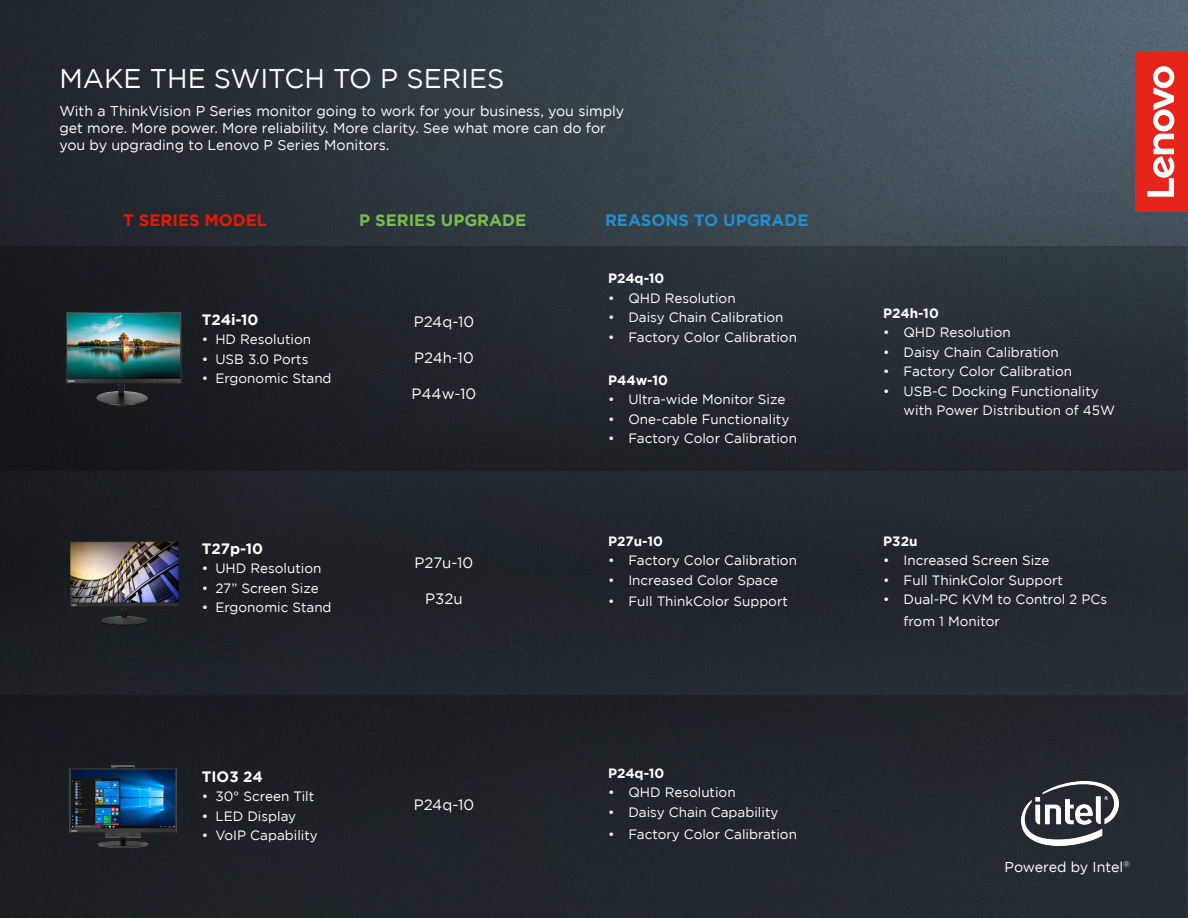
<style>
.page{position:relative;width:1188px;height:918px;background:#fff}
.page>*{position:absolute;margin:0;border:0;box-sizing:border-box;transform-origin:0 0}
.t1{font:27px "Gotham";color:#fff}
.t2{font:700 16.5px "Gotham";color:#248dcb}
.t3{font:700 16.5px "Gotham";color:#77be4e}
.t4{font:700 16.5px "Gotham";color:#e71706}
.t5{font:15px "Gotham";color:#fff}
.t6{font:700 15px "Gotham";color:#fff}
.t7{font:14.25px/17.1px "Gotham";color:#fff}
.t8{font:13.5px/19.5px "Gotham";color:#fff}
.t9{font:700 13.5px "Gotham";color:#fff}
</style>
<div class="page">
<img style="left:0;top:0;width:1188px;height:918px">
<div style="left:1px;top:247px;width:1186px;height:224px;background:linear-gradient(to right,#161a1e,#2b343b)"></div>
<div style="left:1px;top:695px;width:1186px;height:223px;background:#1e2429"></div>
<div style="left:1135px;top:52px;width:53px;height:159px;background:#e72419"></div>
<svg style="left:1147px;top:66px;width:27px;height:131px"></svg>
<img style="left:1021px;top:782px;width:97px;height:64px">
<img style="left:66px;top:538px;width:117px;height:91px">
<img style="left:59px;top:307px;width:129px;height:103px">
<img style="left:66px;top:764px;width:111px;height:84px">
<p class="t1" style="left:59px;top:64px;width:447px">MAKE THE SWITCH TO P SERIES</p>
<p class="t7" style="left:59px;top:102px;width:567px">With a ThinkVision P Series monitor going to work for your business, you simply get more. More power. More reliability. More clarity. See what more can do for you by upgrading to Lenovo P Series Monitors.</p>
<p class="t4" style="left:123px;top:211px;width:145px">T SERIES MODEL</p>
<p class="t3" style="left:359px;top:211px;width:168px">P SERIES UPGRADE</p>
<p class="t2" style="left:605px;top:211px;width:205px">REASONS TO UPGRADE</p>
<p class="t6" style="left:202px;top:311px;width:58px">T24i-10</p>
<p class="t8" style="left:202px;top:329px;width:111px">• HD Resolution</p>
<p class="t8" style="left:202px;top:349px;width:108px">• USB 3.0 Ports</p>
<p class="t8" style="left:202px;top:368px;width:131px">• Ergonomic Stand</p>
<p class="t6" style="left:202px;top:540px;width:63px">T27p-10</p>
<p class="t8" style="left:202px;top:558px;width:121px">• UHD Resolution</p>
<p class="t8" style="left:202px;top:578px;width:118px">• 27” Screen Size</p>
<p class="t8" style="left:202px;top:597px;width:131px">• Ergonomic Stand</p>
<p class="t6" style="left:202px;top:768px;width:62px">TIO3 24</p>
<p class="t8" style="left:202px;top:786px;width:114px">• 30° Screen Tilt</p>
<p class="t8" style="left:202px;top:806px;width:96px">• LED Display</p>
<p class="t8" style="left:202px;top:825px;width:118px">• VoIP Capability</p>
<p class="t5" style="left:414px;top:313px;width:62px">P24q-10</p>
<p class="t5" style="left:414px;top:349px;width:61px">P24h-10</p>
<p class="t5" style="left:412px;top:385px;width:66px">P44w-10</p>
<p class="t5" style="left:415px;top:554px;width:60px">P27u-10</p>
<p class="t5" style="left:425px;top:590px;width:39px">P32u</p>
<p class="t5" style="left:414px;top:797px;width:62px">P24q-10</p>
<p class="t9" style="left:608px;top:271px;width:58px">P24q-10</p>
<p class="t8" style="left:608px;top:288px;width:129px">• QHD Resolution</p>
<p class="t8" style="left:608px;top:308px;width:177px">• Daisy Chain Calibration</p>
<p class="t8" style="left:608px;top:327px;width:190px">• Factory Color Calibration</p>
<p class="t9" style="left:608px;top:372px;width:61px">P44w-10</p>
<p class="t8" style="left:608px;top:390px;width:179px">• Ultra-wide Monitor Size</p>
<p class="t8" style="left:608px;top:409px;width:183px">• One-cable Functionality</p>
<p class="t8" style="left:608px;top:429px;width:190px">• Factory Color Calibration</p>
<p class="t9" style="left:608px;top:533px;width:56px">P27u-10</p>
<p class="t8" style="left:608px;top:550px;width:190px">• Factory Color Calibration</p>
<p class="t8" style="left:608px;top:570px;width:172px">• Increased Color Space</p>
<p class="t8" style="left:608px;top:591px;width:181px">• Full ThinkColor Support</p>
<p class="t9" style="left:608px;top:765px;width:58px">P24q-10</p>
<p class="t8" style="left:608px;top:783px;width:129px">• QHD Resolution</p>
<p class="t8" style="left:608px;top:802px;width:172px">• Daisy Chain Capability</p>
<p class="t8" style="left:608px;top:824px;width:190px">• Factory Color Calibration</p>
<p class="t9" style="left:883px;top:305px;width:57px">P24h-10</p>
<p class="t8" style="left:883px;top:323px;width:129px">• QHD Resolution</p>
<p class="t8" style="left:883px;top:342px;width:177px">• Daisy Chain Calibration</p>
<p class="t8" style="left:883px;top:362px;width:190px">• Factory Color Calibration</p>
<p class="t8" style="left:904px;top:381px;width:213px;text-indent:-20px">• USB-C Docking Functionality with Power Distribution of 45W</p>
<p class="t9" style="left:883px;top:533px;width:36px">P32u</p>
<p class="t8" style="left:883px;top:550px;width:168px">• Increased Screen Size</p>
<p class="t8" style="left:883px;top:570px;width:181px">• Full ThinkColor Support</p>
<p class="t8" style="left:904px;top:588px;width:205px;line-height:21.6px;text-indent:-20px">• Dual-PC KVM to Control 2 PCs from 1 Monitor</p>
<p class="t7" style="left:1005px;top:858px;width:127px">Powered by Intel<sup>®</sup></p>
</div>
